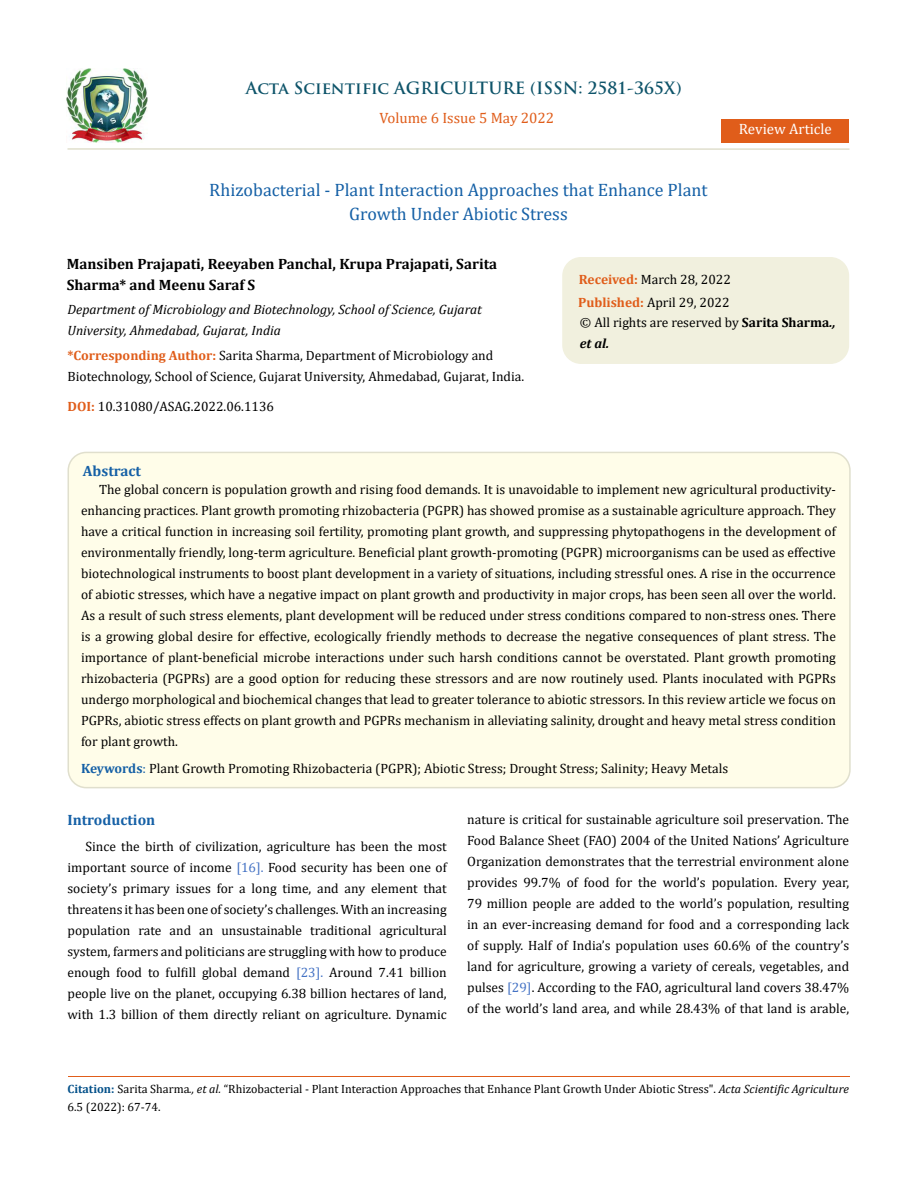
<style>
.page{position:relative;width:917px;height:1188px;background:#fff}
.page>*{position:absolute;margin:0;border:0;box-sizing:border-box;transform-origin:0 0}
.t1{font:18px/24px "Cambria";color:#1560a6;text-align:center}
.t2{font:700 16.5px "Trajan Pro";color:#0e546a}
.t3{font:700 15px/21px "Cambria";color:#000}
.t4{font:15px "Cambria";color:#e05d1a}
.t5{font:700 15px "Cambria";color:#1560a6}
.t6{font:15px "Cambria";color:#fff}
.t7{font:13.5px/21px "Cambria";color:#000}
.t8{font:italic 13.5px/21px "Cambria";color:#000}
.t9{font:12px/18px "Cambria";color:#000}
.s1{font-weight:700;color:#e05d1a}
.s2{font-weight:700}
.s3{font-weight:700;font-style:italic}
.s4{font-weight:700;color:#1560a6}
.s5{color:#1560a6}
.s6{color:#4472c4}
.s7{font-weight:700;color:#035089}
.s8{font-style:italic}
</style>
<div class="page">
<img style="left:67px;top:68px;width:80px;height:74px">
<div style="left:721px;top:119px;width:128px;height:23px;background:#e05d1a"></div>
<div style="left:563px;top:258px;width:285px;height:105px;background:#f1f0de;border-radius:18px"></div>
<div style="left:562px;top:257px;width:287px;height:107px;border:2px solid #f1f0de;border-radius:18px"></div>
<div style="left:68px;top:452px;width:781px;height:336px;background:#fffde9;border-radius:18px"></div>
<div style="left:67px;top:452px;width:783px;height:336px;border:2px solid #e0dfcd;border-radius:18px"></div>
<hr style="left:68px;top:1076px;width:781px;height:1px;background:#e05d1a">
<hr style="left:67px;top:148px;width:782px;height:2px;background:#e0dfcd">
<p class="t2" style="left:246px;top:77px;width:437px">Acta Scientific AGRICULTURE (ISSN: 2581-365X)</p>
<p class="t4" style="left:379px;top:109px;width:176px">Volume 6 Issue 5 May 2022</p>
<p class="t6" style="left:739px;top:120px;width:94px">Review Article</p>
<h1 class="t1" style="left:209px;top:178px;width:500px">Rhizobacterial - Plant Interaction Approaches that Enhance Plant<br>Growth Under Abiotic Stress</h1>
<p class="t3" style="left:67px;top:253px;width:432px">Mansiben Prajapati, Reeyaben Panchal, Krupa Prajapati, Sarita<br>Sharma* and Meenu Saraf S</p>
<p class="t8" style="left:67px;top:299px;width:416px">Department of Microbiology and Biotechnology, School of Science, Gujarat<br>University, Ahmedabad, Gujarat, India</p>
<p class="t7" style="left:67px;top:345px;width:458px"><span class="s1">*Corresponding Author:</span> Sarita Sharma, Department of Microbiology and<br>Biotechnology, School of Science, Gujarat University, Ahmedabad, Gujarat, India.</p>
<p class="t7" style="left:578px;top:268px;width:154px;line-height:23px"><span class="s1">Received:</span> March 28, 2022<br><span class="s1">Published:</span> April 29, 2022</p>
<p class="t7" style="left:580px;top:312px;width:257px">© All rights are reserved by <span class="s2">Sarita Sharma</span><span class="s3">., et al.</span></p>
<p class="t7" style="left:67px;top:396px;width:208px"><span class="s1">DOI:</span> 10.31080/ASAG.2022.06.1136</p>
<p class="t5" style="left:83px;top:460px;width:60px">Abstract</p>
<p class="t7" style="left:81px;top:479px;width:756px;text-align:justify;text-indent:18px">The global concern is population growth and rising food demands. It is unavoidable to implement new agricultural productivity&shy;enhancing practices. Plant growth promoting rhizobacteria (PGPR) has showed promise as a sustainable agriculture approach. They have a critical function in increasing soil fertility, promoting plant growth, and suppressing phytopathogens in the development of environmentally friendly, long-term agriculture. Beneficial plant growth-promoting (PGPR) microorganisms can be used as effective biotechnological instruments to boost plant development in a variety of situations, including stressful ones. A rise in the occurrence of abiotic stresses, which have a negative impact on plant growth and productivity in major crops, has been seen all over the world.<br>As a result of such stress elements, plant development will be reduced under stress conditions compared to non-stress ones. There is a growing global desire for effective, ecologically friendly methods to decrease the negative consequences of plant stress. The importance of plant-beneficial microbe interactions under such harsh conditions cannot be overstated. Plant growth promoting rhizobacteria (PGPRs) are a good option for reducing these stressors and are now routinely used. Plants inoculated with PGPRs undergo morphological and biochemical changes that lead to greater tolerance to abiotic stressors. In this review article we focus on PGPRs, abiotic stress effects on plant growth and PGPRs mechanism in alleviating salinity, drought and heavy metal stress condition for plant growth.</p>
<p class="t7" style="left:81px;top:758px;width:648px"><span class="s4">Keywords</span><span class="s5">:</span> Plant Growth Promoting Rhizobacteria (PGPR); Abiotic Stress; Drought Stress; Salinity; Heavy Metals</p>
<p class="t5" style="left:67px;top:810px;width:89px">Introduction</p>
<p class="t7" style="left:67px;top:836px;width:381px;text-align:justify;text-indent:18px">Since the birth of civilization, agriculture has been the most important source of income <span class="s6">[16].</span> Food security has been one of society’s primary issues for a long time, and any element that threatens it has been one of society’s challenges. With an increasing population rate and an unsustainable traditional agricultural system, farmers and politicians are struggling with how to produce enough food to fulfill global demand <span class="s6">[23].</span> Around 7.41 billion people live on the planet, occupying 6.38 billion hectares of land, with 1.3 billion of them directly reliant on agriculture. Dynamic</p>
<p class="t7" style="left:467px;top:808px;width:383px;text-align:justify">nature is critical for sustainable agriculture soil preservation. The Food Balance Sheet (FAO) 2004 of the United Nations’ Agriculture Organization demonstrates that the terrestrial environment alone provides 99.7% of food for the world’s population. Every year, 79 million people are added to the world’s population, resulting in an ever-increasing demand for food and a corresponding lack of supply. Half of India’s population uses 60.6% of the country’s land for agriculture, growing a variety of cereals, vegetables, and pulses <span class="s6">[29]</span>. According to the FAO, agricultural land covers 38.47% of the world’s land area, and while 28.43% of that land is arable,</p>
<p class="t9" style="left:68px;top:1080px;width:783px"><span class="s7">Citation:</span> Sarita Sharma<span class="s8">., et al.</span> “Rhizobacterial - Plant Interaction Approaches that Enhance Plant Growth Under Abiotic Stress". <span class="s8">Acta Scientific Agriculture<br></span>6.5 (2022): 67-74.</p>
</div>
